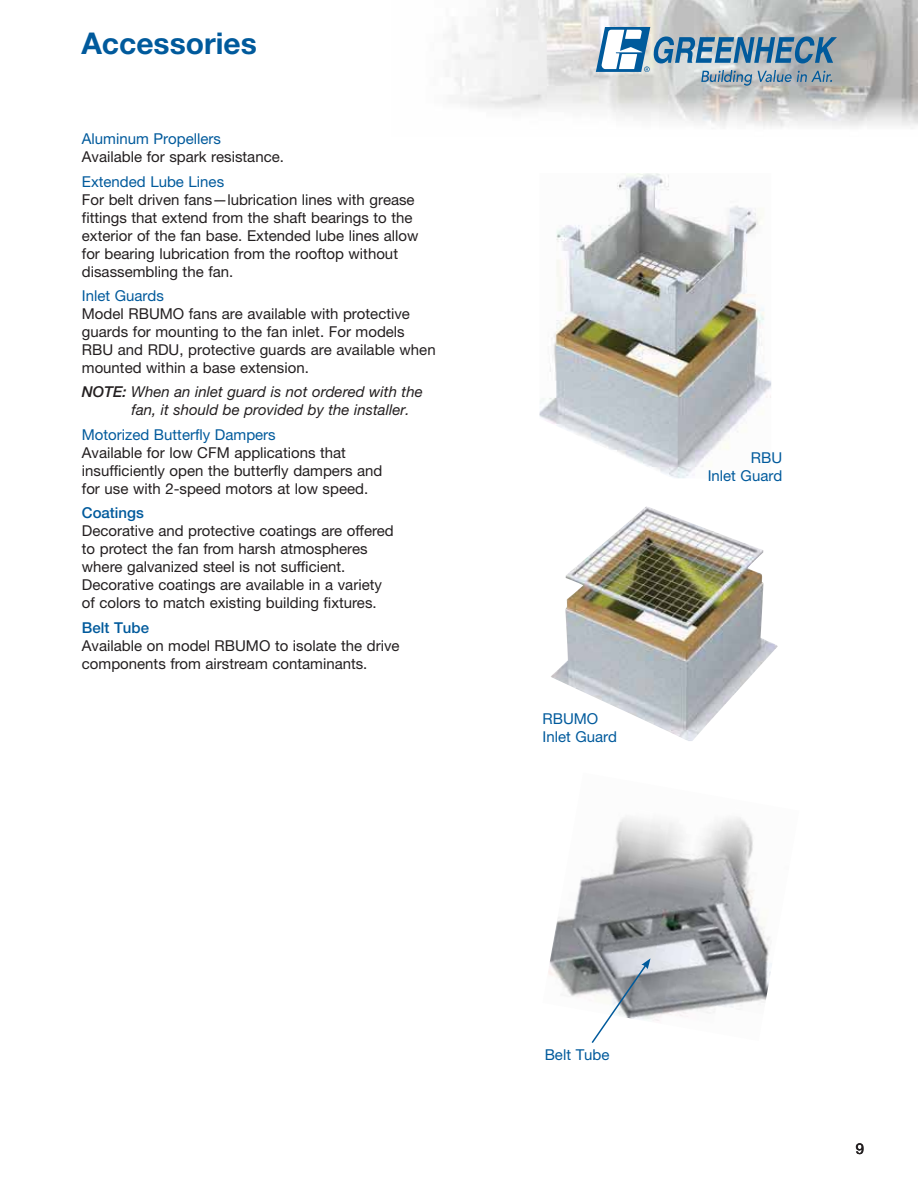
<style>
.page{position:relative;width:918px;height:1188px;background:#fff}
.page>*{position:absolute;margin:0;border:0;box-sizing:border-box;transform-origin:0 0}
.t1{font:700 30px "Helvetica Neue LT Std";color:#005a9c}
.t2{font:15px/18px "Helvetica Neue LT Std";color:#231f20}
.t3{font:15px/18px "Helvetica Neue LT Std";color:#005a9c}
.t4{font:italic 15px/18px "Helvetica Neue LT Std";color:#231f20}
.t5{font:500 15px "Helvetica Neue LT Std";color:#005a9c}
.s1{font-weight:500}
</style>
<div class="page">
<img style="left:548px;top:817px;width:224px;height:204px">
<svg style="left:590px;top:958px;width:61px;height:85px"></svg>
<img style="left:540px;top:173px;width:231px;height:305px">
<img style="left:551px;top:506px;width:227px;height:235px">
<img style="left:452px;top:0;width:466px;height:129px">
<svg style="left:596px;top:27px;width:241px;height:59px"></svg>
<h1 class="t1" style="left:81px;top:32px;width:177px">Accessories</h1>
<p class="t3" style="left:82px;top:131px;width:141px">Aluminum Propellers</p>
<p class="t2" style="left:82px;top:149px;width:204px">Available for spark resistance.</p>
<p class="t3" style="left:82px;top:174px;width:144px">Extended Lube Lines</p>
<p class="t2" style="left:82px;top:192px;width:338px">For belt driven fans—lubrication lines with grease fittings that extend from the shaft bearings to the exterior of the fan base. Extended lube lines allow for bearing lubrication from the rooftop without disassembling the fan.</p>
<p class="t3" style="left:82px;top:288px;width:84px">Inlet Guards</p>
<p class="t2" style="left:82px;top:306px;width:355px">Model RBUMO fans are available with protective guards for mounting to the fan inlet. For models RBU and RDU, protective guards are available when mounted within a base extension.</p>
<p class="t4" style="left:132px;top:384px;width:293px;text-indent:-50px"><span class="s1">NOTE:</span> When an inlet guard is not ordered with the fan, it should be provided by the installer.</p>
<p class="t3" style="left:82px;top:427px;width:195px">Motorized Butterfly Dampers</p>
<p class="t2" style="left:82px;top:445px;width:302px">Available for low CFM applications that insufficiently open the butterfly dampers and for use with 2-speed motors at low speed.</p>
<p class="t5" style="left:82px;top:508px;width:63px">Coatings</p>
<p class="t2" style="left:82px;top:523px;width:313px">Decorative and protective coatings are offered to protect the fan from harsh atmospheres where galvanized steel is not sufficient.<br>Decorative coatings are available in a variety of colors to match existing building fixtures.</p>
<p class="t5" style="left:82px;top:622px;width:69px">Belt Tube</p>
<p class="t2" style="left:82px;top:638px;width:319px">Available on model RBUMO to isolate the drive components from airstream contaminants.</p>
<p class="t3" style="left:708px;top:450px;width:76px;text-align:right">RBU<br>Inlet Guard</p>
<p class="t3" style="left:543px;top:711px;width:76px">RBUMO<br>Inlet Guard</p>
<p class="t3" style="left:545px;top:1047px;width:66px">Belt Tube</p>
<p class="t2" style="left:856px;top:1141px;width:10px">9</p>
</div>
